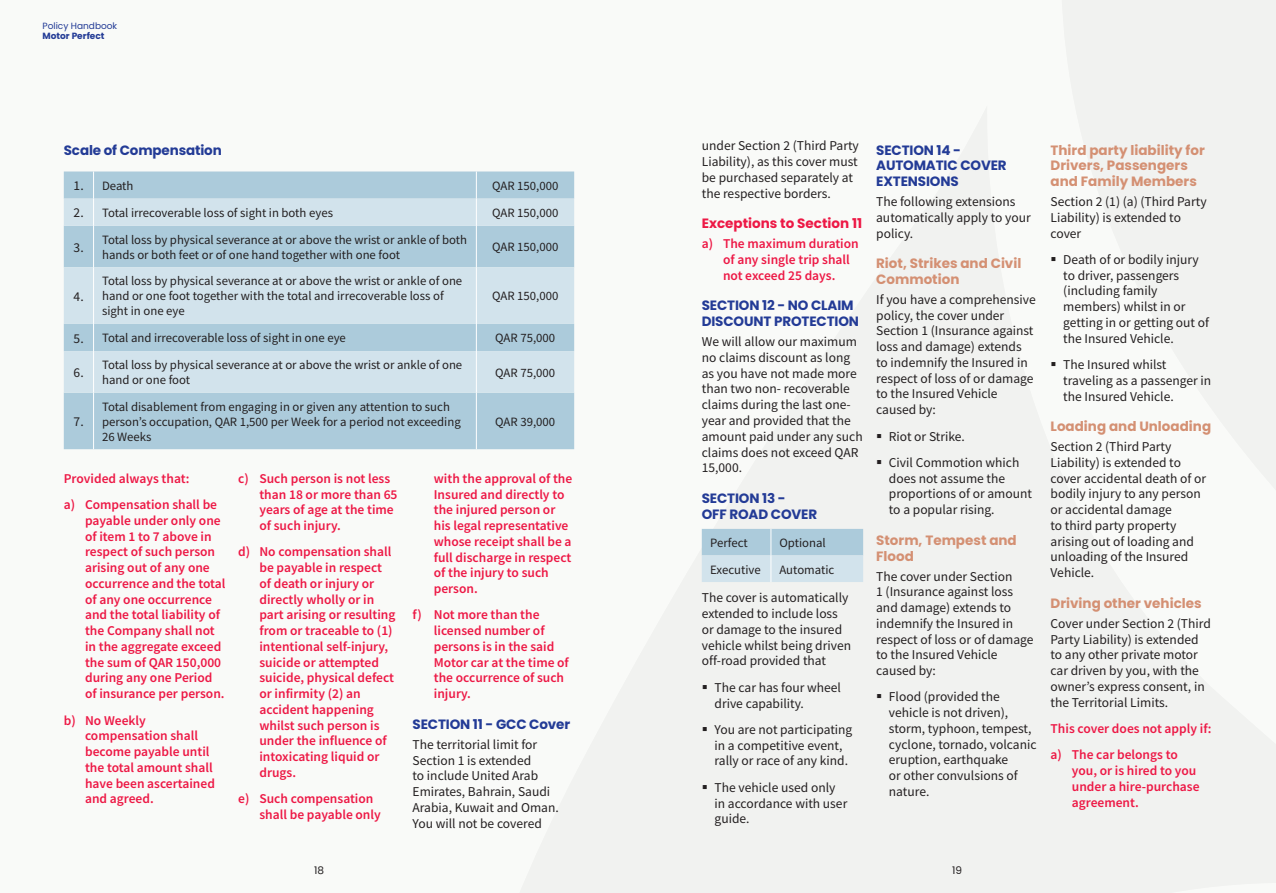
<style>
.page{position:relative;width:1276px;height:893px;background:#f9faf8}
.page>*{position:absolute;margin:0;border:0;box-sizing:border-box;transform-origin:0 0}
.GIG-Page_Bodytext{font:13.5px/15.8px "Source Sans Pro";color:#231f20}
.GIG-Page_Indent-1__R{font:600 13.5px/15.8px "Source Sans Pro";color:#ed1845}
.GIG-Page_Subhead__Br{font:700 13.5px/15.8px "Poppins";color:#d49073}
.GIG-Page_Subhead__Bl{font:700 13.5px/15.8px "Poppins";letter-spacing:-.01em;color:#233b96}
.GIG-Page_Bodytext__R{font:600 13.5px "Source Sans Pro";color:#ed1845}
.GIG-Page_Subhead__Re{font:700 13.5px "Poppins";color:#ed1845}
.GIG-Table_Bodytext{font:12.75px/15px "Source Sans Pro";color:#231f20}
.t1{font:10.5px "Poppins";color:#231f20}
.t2{font:9px "Poppins";color:#233b96}
.t3{font:700 9px "Poppins";color:#233b96}
</style>
<div class="page">
<svg style="left:702px;top:529px;width:161px;height:53px;background:#bfd7e3"></svg>
<div style="left:64px;top:171px;width:510px;height:278px;background:#accbdb"></div>
<svg style="left:64px;top:199px;width:510px;height:194px;background:#c4dae6"></svg>
<svg style="left:93px;top:171px;width:1px;height:55px"></svg>
<svg style="left:476px;top:171px;width:1px;height:55px"></svg>
<hr style="left:93px;top:226px;width:1px;height:41px;background:#fff">
<hr style="left:476px;top:226px;width:1px;height:41px;background:#fff">
<hr style="left:93px;top:267px;width:1px;height:57px;background:#fff">
<hr style="left:476px;top:267px;width:1px;height:57px;background:#fff">
<svg style="left:93px;top:324px;width:1px;height:27px"></svg>
<svg style="left:476px;top:324px;width:1px;height:27px"></svg>
<hr style="left:93px;top:351px;width:1px;height:42px;background:#fff">
<hr style="left:476px;top:351px;width:1px;height:42px;background:#fff">
<hr style="left:93px;top:393px;width:1px;height:56px;background:#fff">
<hr style="left:476px;top:393px;width:1px;height:56px;background:#fff">
<p class="t2" style="left:43px;top:20px;width:76px">Policy Handbook</p>
<p class="t3" style="left:43px;top:31px;width:64px">Motor Perfect</p>
<p class="GIG-Page_Subhead__Bl" style="left:64px;top:142px;width:160px">Scale of Compensation</p>
<p class="GIG-Page_Bodytext" style="left:74px;top:178px;width:12px">1.</p>
<p class="GIG-Table_Bodytext" style="left:102px;top:178px;width:33px">Death</p>
<p class="GIG-Table_Bodytext" style="left:492px;top:178px;width:68px">QAR 150,000</p>
<p class="GIG-Page_Bodytext" style="left:74px;top:205px;width:12px">2.</p>
<p class="GIG-Table_Bodytext" style="left:102px;top:205px;width:232px">Total irrecoverable loss of sight in both eyes</p>
<p class="GIG-Table_Bodytext" style="left:492px;top:205px;width:68px">QAR 150,000</p>
<p class="GIG-Page_Bodytext" style="left:74px;top:239px;width:12px">3.</p>
<p class="GIG-Table_Bodytext" style="left:102px;top:232px;width:366px">Total loss by physical severance at or above the wrist or ankle of both hands or both feet or of one hand together with one foot</p>
<p class="GIG-Table_Bodytext" style="left:492px;top:240px;width:68px">QAR 150,000</p>
<p class="GIG-Page_Bodytext" style="left:74px;top:288px;width:12px">4.</p>
<p class="GIG-Table_Bodytext" style="left:102px;top:274px;width:362px">Total loss by physical severance at or above the wrist or ankle of one hand or one foot together with the total and irrecoverable loss of sight in one eye</p>
<p class="GIG-Table_Bodytext" style="left:492px;top:289px;width:68px">QAR 150,000</p>
<p class="GIG-Page_Bodytext" style="left:74px;top:330px;width:12px">5.</p>
<p class="GIG-Table_Bodytext" style="left:102px;top:330px;width:245px">Total and irrecoverable loss of sight in one eye</p>
<p class="GIG-Table_Bodytext" style="left:495px;top:330px;width:61px">QAR 75,000</p>
<p class="GIG-Page_Bodytext" style="left:74px;top:364px;width:12px">6.</p>
<p class="GIG-Table_Bodytext" style="left:102px;top:357px;width:362px">Total loss by physical severance at or above the wrist or ankle of one hand or one foot</p>
<p class="GIG-Table_Bodytext" style="left:495px;top:365px;width:61px">QAR 75,000</p>
<p class="GIG-Page_Bodytext" style="left:74px;top:414px;width:12px">7.</p>
<p class="GIG-Table_Bodytext" style="left:102px;top:399px;width:360px">Total disablement from engaging in or given any attention to such person’s occupation, QAR 1,500 per Week for a period not exceeding<br>26 Weeks</p>
<p class="GIG-Table_Bodytext" style="left:495px;top:414px;width:61px">QAR 39,000</p>
<p class="GIG-Page_Bodytext__R" style="left:64px;top:469px;width:127px">Provided always that:</p>
<p class="GIG-Page_Indent-1__R" style="left:85px;top:497px;width:142px;text-indent:-21px">a) Compensation shall be payable under only one of item 1 to 7 above in respect of such person arising out of any one occurrence and the total of any one occurrence and the total liability of the Company shall not in the aggregate exceed the sum of QAR 150,000 during any one Period of insurance per person.</p>
<p class="GIG-Page_Indent-1__R" style="left:85px;top:712px;width:131px;text-indent:-21px">b) No Weekly compensation shall become payable until the total amount shall have been ascertained and agreed.</p>
<p class="GIG-Page_Indent-1__R" style="left:259px;top:470px;width:140px;text-indent:-21px">c) Such person is not less than 18 or more than 65 years of age at the time of such injury.</p>
<p class="GIG-Page_Indent-1__R" style="left:259px;top:544px;width:138px;text-indent:-21px">d) No compensation shall be payable in respect of death or injury or directly wholly or in part arising or resulting from or traceable to (1) intentional self-injury, suicide or attempted suicide, physical defect or infirmity (2) an accident happening whilst such person is under the influence of intoxicating liquid or drugs.</p>
<p class="GIG-Page_Indent-1__R" style="left:259px;top:791px;width:123px;text-indent:-21px">e) Such compensation shall be payable only</p>
<p class="GIG-Page_Indent-1__R" style="left:434px;top:470px;width:140px">with the approval of the<br>Insured and directly to the injured person or his legal representative whose receipt shall be a full discharge in respect of the injury to such person.</p>
<p class="GIG-Page_Indent-1__R" style="left:434px;top:607px;width:137px;text-indent:-21px">f) Not more than the licensed number of persons is in the said<br>Motor car at the time of the occurrence of such injury.</p>
<p class="GIG-Page_Subhead__Bl" style="left:412px;top:716px;width:159px">SECTION 11 - GCC Cover</p>
<p class="GIG-Page_Bodytext" style="left:412px;top:736px;width:148px">The territorial limit for<br>Section 1 is extended<br>to include United Arab<br>Emirates, Bahrain, Saudi<br>Arabia, Kuwait and Oman.<br>You will not be covered</p>
<p class="GIG-Page_Bodytext" style="left:702px;top:138px;width:159px">under Section 2 (Third Party<br>Liability), as this cover must be purchased separately at the respective borders.</p>
<p class="GIG-Page_Subhead__Re" style="left:702px;top:216px;width:162px">Exceptions to Section 11</p>
<p class="GIG-Page_Indent-1__R" style="left:723px;top:236px;width:137px;text-indent:-21px">a) The maximum duration of any single trip shall not exceed 25 days.</p>
<p class="GIG-Page_Subhead__Bl" style="left:702px;top:298px;width:159px">SECTION 12 - NO CLAIM<br>DISCOUNT PROTECTION</p>
<p class="GIG-Page_Bodytext" style="left:702px;top:334px;width:162px">We will allow our maximum no claims discount as long as you have not made more than two non- recoverable claims during the last one&shy;year and provided that the amount paid under any such claims does not exceed QAR<br>15,000.</p>
<p class="GIG-Page_Subhead__Bl" style="left:702px;top:490px;width:117px">SECTION 13 -<br>OFF ROAD COVER</p>
<p class="GIG-Table_Bodytext" style="left:710px;top:535px;width:39px">Perfect</p>
<p class="GIG-Table_Bodytext" style="left:779px;top:535px;width:48px">Optional</p>
<p class="GIG-Table_Bodytext" style="left:710px;top:562px;width:52px">Executive</p>
<p class="GIG-Table_Bodytext" style="left:779px;top:562px;width:56px">Automatic</p>
<p class="GIG-Page_Bodytext" style="left:702px;top:590px;width:151px">The cover is automatically extended to include loss or damage to the insured vehicle whilst being driven off-road provided that</p>
<p class="GIG-Page_Bodytext" style="left:714px;top:679px;width:128px">The car has four wheel drive capability.</p>
<p class="GIG-Page_Bodytext" style="left:714px;top:721px;width:139px">You are not participating in a competitive event, rally or race of any kind.</p>
<p class="GIG-Page_Bodytext" style="left:714px;top:779px;width:134px">The vehicle used only in accordance with user guide.</p>
<p class="GIG-Page_Subhead__Bl" style="left:876px;top:142px;width:132px">SECTION 14 -<br>AUTOMATIC COVER<br>EXTENSIONS</p>
<p class="GIG-Page_Bodytext" style="left:876px;top:194px;width:156px">The following extensions automatically apply to your policy.</p>
<p class="GIG-Page_Subhead__Br" style="left:876px;top:256px;width:147px">Riot, Strikes and Civil<br>Commotion</p>
<p class="GIG-Page_Bodytext" style="left:876px;top:291px;width:161px">If you have a comprehensive policy, the cover under<br>Section 1 (Insurance against loss and damage) extends to indemnify the Insured in respect of loss of or damage to the Insured Vehicle caused by:</p>
<p class="GIG-Page_Bodytext" style="left:889px;top:428px;width:78px">Riot or Strike.</p>
<p class="GIG-Page_Bodytext" style="left:889px;top:454px;width:145px">Civil Commotion which does not assume the proportions of or amount to a popular rising.</p>
<p class="GIG-Page_Subhead__Br" style="left:876px;top:532px;width:142px">Storm, Tempest and<br>Flood</p>
<p class="GIG-Page_Bodytext" style="left:876px;top:568px;width:159px">The cover under Section<br>1 (Insurance against loss and damage) extends to indemnify the Insured in respect of loss or of damage to the Insured Vehicle caused by:</p>
<p class="GIG-Page_Bodytext" style="left:889px;top:689px;width:149px">Flood (provided the vehicle is not driven), storm, typhoon, tempest, cyclone, tornado, volcanic eruption, earthquake<br>or other convulsions of nature.</p>
<p class="GIG-Page_Subhead__Br" style="left:1050px;top:142px;width:156px">Third party liability for<br>Drivers, Passengers and Family Members</p>
<p class="GIG-Page_Bodytext" style="left:1050px;top:194px;width:158px">Section 2 (1) (a) (Third Party<br>Liability) is extended to cover</p>
<p class="GIG-Page_Bodytext" style="left:1063px;top:251px;width:147px">Death of or bodily injury to driver, passengers (including family members) whilst in or getting in or getting out of the Insured Vehicle.</p>
<p class="GIG-Page_Bodytext" style="left:1063px;top:357px;width:149px">The Insured whilst traveling as a passenger in the Insured Vehicle.</p>
<p class="GIG-Page_Subhead__Br" style="left:1050px;top:419px;width:162px">Loading and Unloading</p>
<p class="GIG-Page_Bodytext" style="left:1050px;top:439px;width:157px">Section 2 (Third Party<br>Liability) is extended to cover accidental death of or bodily injury to any person or accidental damage<br>to third party property arising out of loading and unloading of the Insured<br>Vehicle.</p>
<p class="GIG-Page_Subhead__Br" style="left:1050px;top:595px;width:153px">Driving other vehicles</p>
<p class="GIG-Page_Bodytext" style="left:1050px;top:615px;width:162px">Cover under Section 2 (Third<br>Party Liability) is extended to any other private motor car driven by you, with the owner’s express consent, in the Territorial Limits.</p>
<p class="GIG-Page_Bodytext__R" style="left:1050px;top:720px;width:162px">This cover does not apply if:</p>
<p class="GIG-Page_Indent-1__R" style="left:1071px;top:747px;width:129px;text-indent:-21px">a) The car belongs to you, or is hired to you under a hire-purchase agreement.</p>
<p class="t1" style="left:314px;top:864px;width:11px">18</p>
<p class="t1" style="left:952px;top:864px;width:11px">19</p>
</div>
